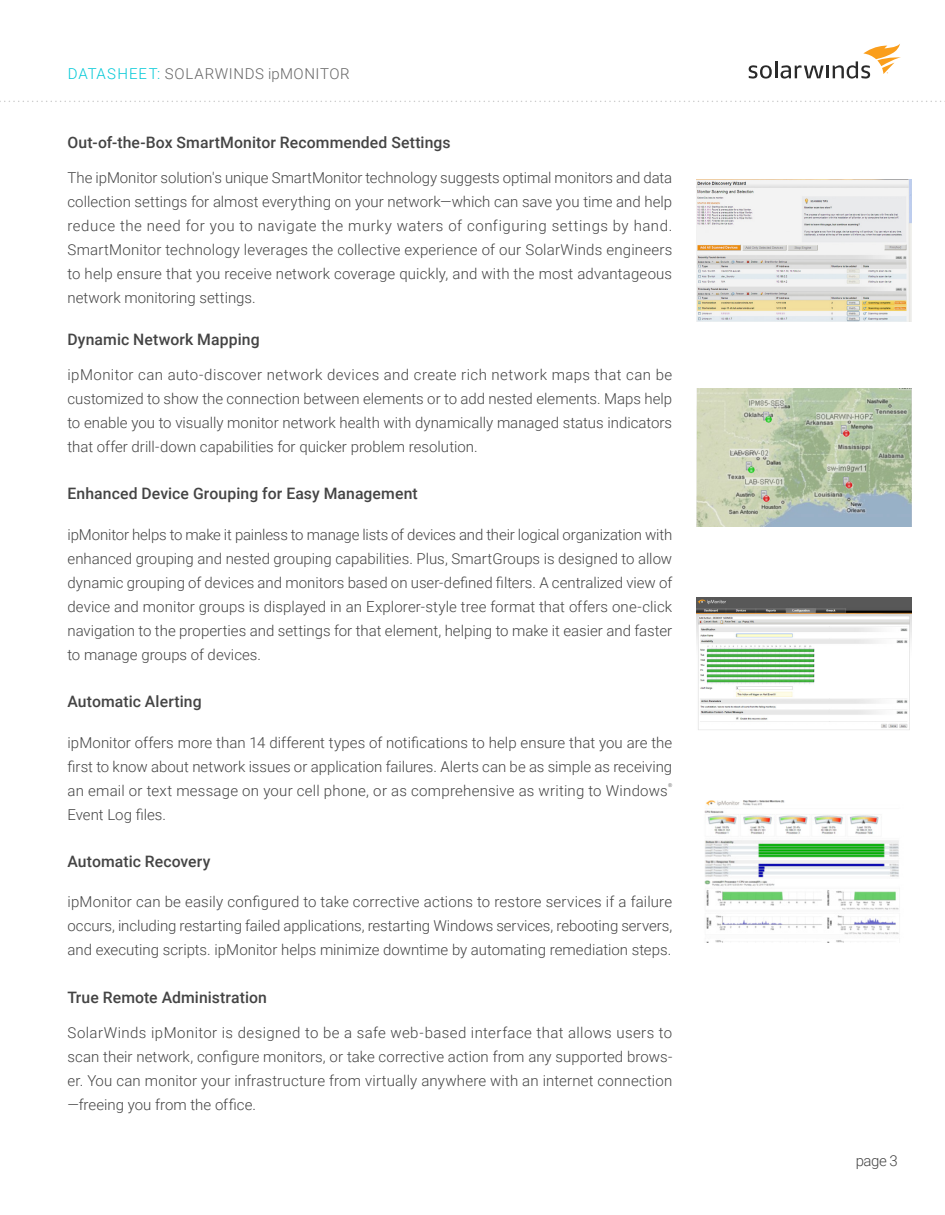
<style>
.page{position:relative;width:945px;height:1215px;background:#fff}
.page>*{position:absolute;margin:0;border:0;box-sizing:border-box;transform-origin:0 0}
.Feature_Name{font:500 15.75px "Roboto";letter-spacing:.005em;color:#444}
.Body_Copy{font:500 15.75px "Roboto";letter-spacing:.005em;color:#444}
.Body_Copy-2{font:300 15px/24px "Roboto";color:#444;text-align:justify}
.Feature_Name-2{font:300 15px/24px "Roboto";letter-spacing:.005em;color:#444;text-align:justify}
.t1{font:300 15px "Roboto";letter-spacing:.045em;color:#666}
.Page_number{font:300 15px "Roboto";color:#444}
.Body_Copy-3{font:300 5.25px "Roboto";color:#444}
.s1{color:#04c9d7}
</style>
<div class="page">
<svg style="left:749px;top:44px;width:152px;height:35px"></svg>
<svg style="left:0;top:101px;width:945px;height:1px"></svg>
<img style="left:696px;top:180px;width:215px;height:142px">
<img style="left:696px;top:597px;width:215px;height:133px">
<img style="left:704px;top:801px;width:195px;height:142px">
<img style="left:696px;top:388px;width:215px;height:138px">
<p class="t1" style="left:68px;top:63px;width:284px"><span class="s1">DATASHEET:</span> SOLARWINDS ipMONITOR</p>
<p class="Feature_Name" style="left:68px;top:131px;width:385px">Out-of-the-Box SmartMonitor Recommended Settings</p>
<p class="Feature_Name-2" style="left:68px;top:165px;width:606px">The ipMonitor solution's unique SmartMonitor technology suggests optimal monitors and data collection settings for almost everything on your network—which can save you time and help reduce the need for you to navigate the murky waters of configuring settings by hand.<br>SmartMonitor technology leverages the collective experience of our SolarWinds engineers to help ensure that you receive network coverage quickly, and with the most advantageous network monitoring settings.</p>
<p class="Feature_Name" style="left:68px;top:328px;width:194px">Dynamic Network Mapping</p>
<p class="Body_Copy-2" style="left:68px;top:362px;width:606px">ipMonitor can auto-discover network devices and create rich network maps that can be customized to show the connection between elements or to add nested elements. Maps help to enable you to visually monitor network health with dynamically managed status indicators that offer drill-down capabilities for quicker problem resolution.</p>
<p class="Body_Copy" style="left:68px;top:483px;width:352px">Enhanced Device Grouping for Easy Management</p>
<p class="Body_Copy-2" style="left:68px;top:522px;width:606px">ipMonitor helps to make it painless to manage lists of devices and their logical organization with enhanced grouping and nested grouping capabilities. Plus, SmartGroups is designed to allow dynamic grouping of devices and monitors based on user-defined filters. A centralized view of device and monitor groups is displayed in an Explorer-style tree format that offers one-click navigation to the properties and settings for that element, helping to make it easier and faster to manage groups of devices.</p>
<p class="Body_Copy" style="left:68px;top:691px;width:136px">Automatic Alerting</p>
<p class="Body_Copy-2" style="left:68px;top:730px;width:606px">ipMonitor offers more than 14 different types of notifications to help ensure that you are the first to know about network issues or application failures. Alerts can be as simple as receiving an email or text message on your cell phone, or as comprehensive as writing to Windows</p>
<p class="Body_Copy-3" style="left:668px;top:782px;width:6px">®</p>
<p class="Body_Copy-2" style="left:68px;top:802px;width:100px">Event Log files.</p>
<p class="Body_Copy" style="left:68px;top:851px;width:145px">Automatic Recovery</p>
<p class="Body_Copy-2" style="left:68px;top:890px;width:606px">ipMonitor can be easily configured to take corrective actions to restore services if a failure occurs, including restarting failed applications, restarting Windows services, rebooting servers, and executing scripts. ipMonitor helps minimize downtime by automating remediation steps.</p>
<p class="Feature_Name" style="left:68px;top:986px;width:201px">True Remote Administration</p>
<p class="Body_Copy-2" style="left:68px;top:1020px;width:606px">SolarWinds ipMonitor is designed to be a safe web-based interface that allows users to scan their network, configure monitors, or take corrective action from any supported brows&shy;er. You can monitor your infrastructure from virtually anywhere with an internet connection —freeing you from the office.</p>
<p class="Page_number" style="left:856px;top:1150px;width:44px">page 3</p>
</div>
